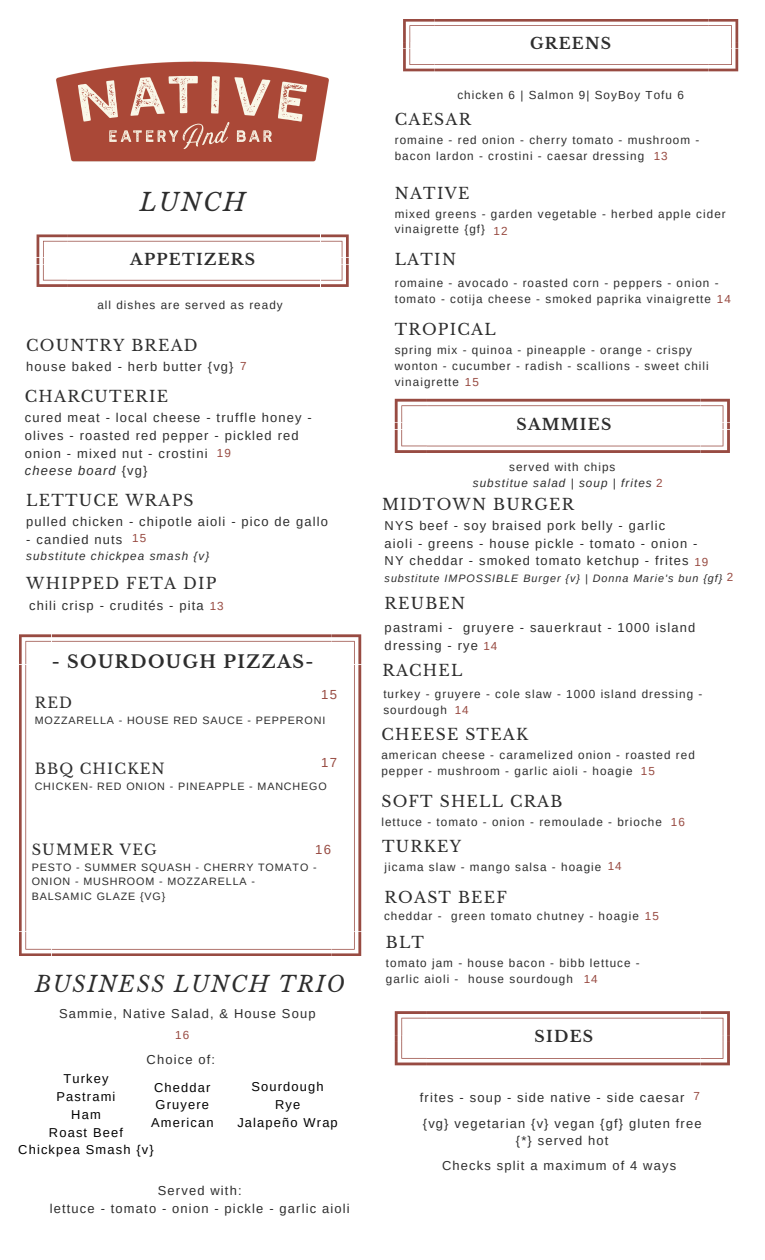
<style>
.page{position:relative;width:765px;height:1260px;background:#fff}
.page>*{position:absolute;margin:0;border:0;box-sizing:border-box;transform-origin:0 0}
.t1{font:italic 24.5px "Libre Baskerville";letter-spacing:.08em;color:#2d2d2d}
.t2{font:italic 22px "Libre Baskerville";letter-spacing:.08em;color:#2d2d2d}
.t3{font:700 17.5px "Libre Baskerville";letter-spacing:.08em;color:#2d2d2d}
.t4{font:15.62px "Libre Baskerville";letter-spacing:.08em;color:#2d2d2d}
.t5{font:700 15.62px "Libre Baskerville";letter-spacing:.08em;color:#2d2d2d}
.t6{font:14.62px "Libre Baskerville";letter-spacing:.08em;color:#2d2d2d}
.t7{font:13.12px "Arimo";color:#984b42}
.t8{font:12.88px/17.8px "Arimo";letter-spacing:.09em;color:#2d2d2d}
.t9{font:12.88px/17.8px "Arimo";letter-spacing:.09em;color:#000;text-align:center}
.t10{font:11.62px/16px "Arimo";letter-spacing:.09em;color:#2d2d2d}
.t11{font:italic 11.62px/16px "Arimo";letter-spacing:.09em;color:#2d2d2d}
.t12{font:11.62px "Arimo";letter-spacing:.09em;color:#984b42}
.t13{font:10.75px/14.4px "Arimo";letter-spacing:.08em;color:#2d2d2d}
.t14{font:italic 10.75px "Arimo";letter-spacing:.09em;color:#2d2d2d}
.s1{font-style:italic}
.s2{font-style:normal}
.s3{font-style:normal;color:#984b42}
.s4{font-size:11.62px;color:#984b42}
.s5{font-style:normal;font-size:11.62px;color:#984b42}
</style>
<div class="page">
<svg style="left:37px;top:234px;width:312px;height:53px"></svg>
<svg style="left:19px;top:634px;width:342px;height:322px"></svg>
<img style="left:56px;top:61px;width:273px;height:101px">
<svg style="left:403px;top:19px;width:335px;height:52px"></svg>
<svg style="left:395px;top:399px;width:335px;height:54px"></svg>
<svg style="left:395px;top:1011px;width:335px;height:54px"></svg>
<h5 class="t1" style="left:140px;top:187px;width:107px">LUNCH</h5>
<p class="t5" style="left:130px;top:250px;width:126px">APPETIZERS</p>
<h6 class="t10" style="left:97px;top:297px;width:187px">all dishes are served as ready</h6>
<h6 class="t4" style="left:26px;top:336px;width:173px">COUNTRY BREAD</h6>
<p class="t8" style="left:26px;top:358px;width:209px">house baked - herb butter {vg}</p>
<h4 class="t12" style="left:240px;top:360px;width:8px">7</h4>
<h6 class="t4" style="left:25px;top:387px;width:145px">CHARCUTERIE</h6>
<p class="t8" style="left:25px;top:409px;width:289px">cured meat - local cheese - truffle honey - olives - roasted red pepper - pickled red onion - mixed nut - crostini<br><span class="s1">cheese board</span> {vg}</p>
<h5 class="t12" style="left:217px;top:447px;width:16px">19</h5>
<p class="t4" style="left:26px;top:491px;width:169px">LETTUCE WRAPS</p>
<p class="t8" style="left:26px;top:513px;width:303px">pulled chicken - chipotle aioli - pico de gallo</p>
<p class="t8" style="left:26px;top:531px;width:98px">- candied nuts</p>
<p class="t11" style="left:26px;top:548px;width:185px">substitute chickpea smash {v}</p>
<p class="t12" style="left:132px;top:532px;width:16px">15</p>
<p class="t4" style="left:26px;top:574px;width:192px">WHIPPED FETA DIP</p>
<p class="t8" style="left:29px;top:597px;width:176px">chili crisp - crudités - pita</p>
<p class="t12" style="left:210px;top:599px;width:16px">13</p>
<h1 class="t3" style="left:52px;top:651px;width:263px">- SOURDOUGH PIZZAS-</h1>
<h4 class="t6" style="left:35px;top:694px;width:39px">RED</h4>
<h6 class="t13" style="left:35px;top:713px;width:292px">MOZZARELLA - HOUSE RED SAUCE - PEPPERONI</h6>
<h5 class="t7" style="left:321px;top:687px;width:17px">15</h5>
<h6 class="t7" style="left:321px;top:755px;width:17px">17</h6>
<h5 class="t6" style="left:35px;top:760px;width:132px">BBQ CHICKEN</h5>
<h6 class="t13" style="left:35px;top:779px;width:294px">CHICKEN- RED ONION - PINEAPPLE - MANCHEGO</h6>
<h5 class="t6" style="left:32px;top:841px;width:127px">SUMMER VEG</h5>
<p class="t7" style="left:315px;top:842px;width:17px">16</p>
<h6 class="t13" style="left:32px;top:860px;width:286px">PESTO - SUMMER SQUASH - CHERRY TOMATO -<br>ONION - MUSHROOM - MOZZARELLA -</h6>
<p class="t13" style="left:32px;top:889px;width:135px">BALSAMIC GLAZE {VG}</p>
<p class="t2" style="left:35px;top:971px;width:311px">BUSINESS LUNCH TRIO</p>
<h5 class="t8" style="left:59px;top:1004px;width:258px">Sammie, Native Salad, &amp; House Soup</h5>
<h6 class="t12" style="left:175px;top:1029px;width:16px">16</h6>
<p class="t8" style="left:147px;top:1051px;width:70px">Choice of:</p>
<h5 class="t9" style="left:18px;top:1070px;width:137px">Turkey<br>Pastrami<br>Ham<br>Roast Beef<br>Chickpea Smash {v}</h5>
<h6 class="t9" style="left:151px;top:1078px;width:64px">Cheddar<br>Gruyere<br>American</h6>
<p class="t9" style="left:237px;top:1078px;width:102px">Sourdough<br>Rye<br>Jalapeño Wrap</p>
<h5 class="t8" style="left:50px;top:1182px;width:301px;text-align:center">Served with:<br>lettuce - tomato - onion - pickle - garlic aioli</h5>
<h5 class="t5" style="left:530px;top:34px;width:83px">GREENS</h5>
<h5 class="t10" style="left:457px;top:87px;width:228px">chicken 6 | Salmon 9| SoyBoy Tofu 6</h5>
<h6 class="t4" style="left:395px;top:110px;width:78px">CAESAR</h6>
<h6 class="t10" style="left:395px;top:132px;width:306px">romaine - red onion - cherry tomato - mushroom - bacon lardon - crostini - caesar dressing</h6>
<h6 class="t12" style="left:654px;top:149px;width:16px">13</h6>
<h6 class="t4" style="left:395px;top:183px;width:76px">NATIVE</h6>
<h4 class="t10" style="left:395px;top:206px;width:333px">mixed greens - garden vegetable - herbed apple cider vinaigrette {gf}</h4>
<h6 class="t12" style="left:494px;top:225px;width:16px">12</h6>
<h5 class="t4" style="left:395px;top:250px;width:63px">LATIN</h5>
<h6 class="t10" style="left:395px;top:275px;width:325px">romaine - avocado - roasted corn - peppers - onion - tomato - cotija cheese - smoked paprika vinaigrette</h6>
<p class="t12" style="left:717px;top:293px;width:16px">14</p>
<h5 class="t4" style="left:395px;top:320px;width:103px">TROPICAL</h5>
<h6 class="t10" style="left:395px;top:342px;width:316px">spring mix - quinoa - pineapple - orange - crispy wonton - cucumber - radish - scallions - sweet chili vinaigrette</h6>
<p class="t12" style="left:465px;top:375px;width:16px">15</p>
<h6 class="t5" style="left:516px;top:415px;width:96px">SAMMIES</h6>
<h6 class="t11" style="left:473px;top:459px;width:191px;text-indent:36px"><span class="s2">served with chips </span>substitue salad | soup | frites <span class="s3">2</span></h6>
<p class="t4" style="left:382px;top:495px;width:194px">MIDTOWN BURGER</p>
<h3 class="t8" style="left:385px;top:516px;width:282px">NYS beef - soy braised pork belly - garlic</h3>
<p class="t8" style="left:385px;top:534px;width:314px">aioli - greens - house pickle - tomato - onion -</p>
<p class="t8" style="left:385px;top:552px;width:325px">NY cheddar - smoked tomato ketchup - frites <span class="s4">19</span></p>
<p class="t14" style="left:385px;top:572px;width:350px">substitute IMPOSSIBLE Burger {v} | Donna Marie's bun {gf} <span class="s5">2</span></p>
<p class="t4" style="left:385px;top:594px;width:82px">REUBEN</p>
<p class="t8" style="left:385px;top:619px;width:312px">pastrami - gruyere - sauerkraut - 1000 island dressing - rye <span class="s4">14</span></p>
<p class="t4" style="left:382px;top:661px;width:81px">RACHEL</p>
<p class="t10" style="left:383px;top:686px;width:321px">turkey - gruyere - cole slaw - 1000 island dressing - sourdough</p>
<p class="t12" style="left:455px;top:704px;width:16px">14</p>
<h2 class="t4" style="left:381px;top:725px;width:148px">CHEESE STEAK</h2>
<h6 class="t10" style="left:381px;top:747px;width:315px">american cheese - caramelized onion - roasted red pepper - mushroom - garlic aioli - hoagie</h6>
<p class="t12" style="left:641px;top:764px;width:16px">15</p>
<h6 class="t4" style="left:381px;top:792px;width:183px">SOFT SHELL CRAB</h6>
<p class="t10" style="left:381px;top:814px;width:282px">lettuce - tomato - onion - remoulade - brioche</p>
<h6 class="t4" style="left:382px;top:837px;width:81px">TURKEY</h6>
<h5 class="t10" style="left:385px;top:859px;width:218px">jicama slaw - mango salsa - hoagie</h5>
<h6 class="t4" style="left:385px;top:888px;width:124px">ROAST BEEF</h6>
<p class="t10" style="left:384px;top:908px;width:256px">cheddar - green tomato chutney - hoagie</p>
<h5 class="t12" style="left:645px;top:910px;width:16px">15</h5>
<h6 class="t12" style="left:608px;top:859px;width:16px">14</h6>
<p class="t4" style="left:386px;top:933px;width:40px">BLT</p>
<h6 class="t10" style="left:386px;top:955px;width:255px">tomato jam - house bacon - bibb lettuce - garlic aioli - house sourdough</h6>
<h6 class="t12" style="left:584px;top:973px;width:16px">14</h6>
<p class="t12" style="left:671px;top:815px;width:16px">16</p>
<h5 class="t5" style="left:535px;top:1027px;width:60px">SIDES</h5>
<h6 class="t8" style="left:420px;top:1089px;width:266px">frites - soup - side native - side caesar</h6>
<p class="t12" style="left:693px;top:1090px;width:8px">7</p>
<h5 class="t8" style="left:423px;top:1114px;width:280px;text-align:center">{vg} vegetarian {v} vegan {gf} gluten free {*} served hot</h5>
<h4 class="t8" style="left:442px;top:1157px;width:236px">Checks split a maximum of 4 ways</h4>
</div>
